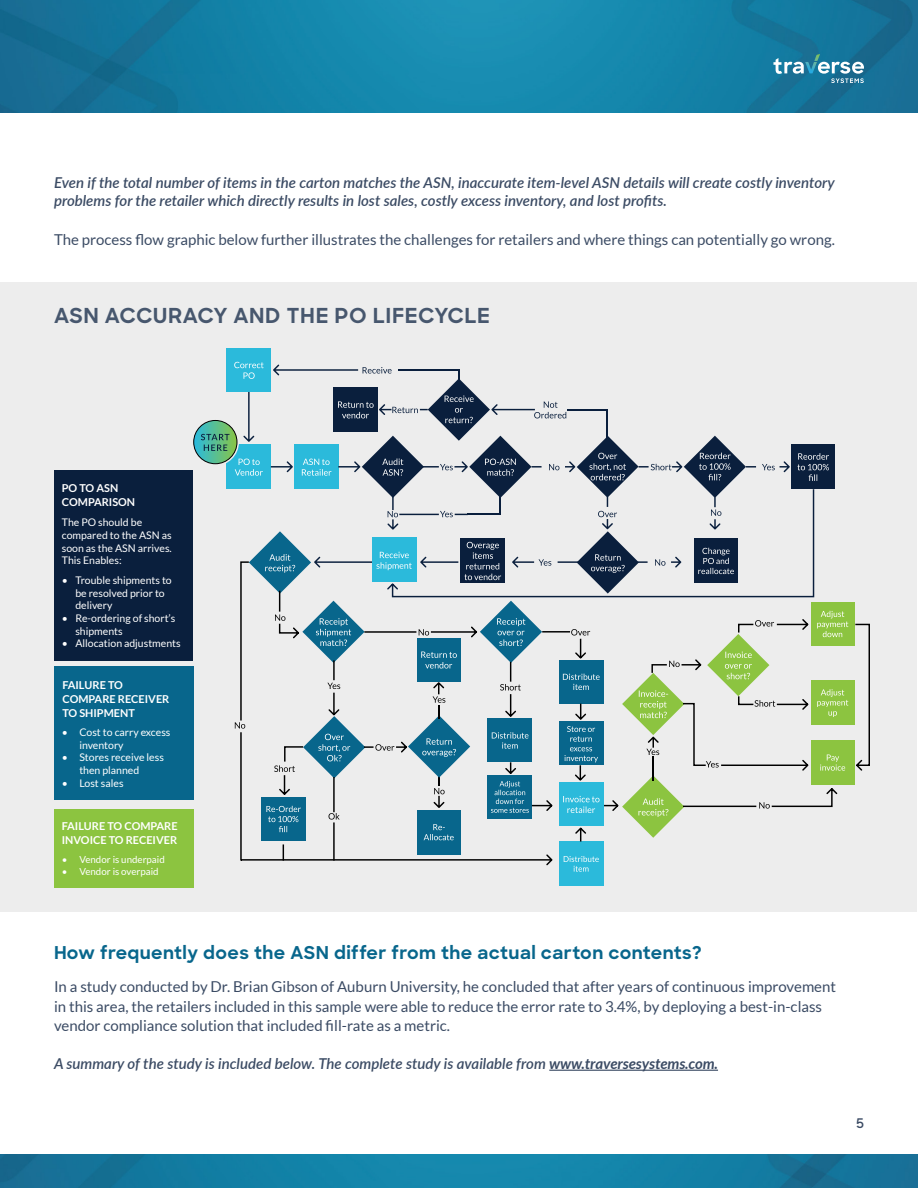
<style>
.page{position:relative;width:918px;height:1188px;background:#fff}
.page>*{position:absolute;margin:0;border:0;box-sizing:border-box;transform-origin:0 0}
.Small_section_Titles{font:700 21px "Sharp Sans";letter-spacing:.025em;color:#47576e}
.t1{font:700 18px "Sharp Sans";letter-spacing:.025em;color:#08668c}
.t2{font:15px/19.5px "Lato";color:#3b4b64}
.t3{font:italic 600 15px/18px "Lato";color:#3b4b64}
.t4{font:600 13.5px "Sharp Sans";color:#3b4b64}
.t5{font:700 10.95px/14.1px "Lato";color:#fff}
.t6{font:10.5px/12.6px "Lato";color:#fff}
.t7{font:9.75px "Lato";color:#fff}
.s1{font-weight:700}
</style>
<div class="page">
<img style="left:0;top:0;width:918px;height:112px">
<img style="left:0;top:1155px;width:918px;height:33px">
<svg style="left:773px;top:54px;width:91px;height:29px;background:#4790ad"></svg>
<div style="left:1px;top:283px;width:916px;height:629px;background:#ededed"></div>
<div style="left:54px;top:667px;width:139px;height:133px;background:#08668c"></div>
<div style="left:54px;top:809px;width:139px;height:78px;background:#8cc440"></div>
<div style="left:54px;top:470px;width:138px;height:190px;background:#0a1f3d"></div>
<div style="left:227px;top:348px;width:44px;height:44px;background:#2bbadb"></div>
<div style="left:811px;top:602px;width:44px;height:44px;background:#8cc440"></div>
<div style="left:811px;top:680px;width:44px;height:44px;background:#8cc440"></div>
<div style="left:811px;top:740px;width:44px;height:44px;background:#8cc440"></div>
<div style="left:559px;top:842px;width:44px;height:44px;background:#2bbadb"></div>
<svg style="left:855px;top:624px;width:15px;height:147px"></svg>
<svg style="left:192px;top:418px;width:47px;height:48px"></svg>
<svg style="left:194px;top:420px;width:43px;height:44px"></svg>
<div style="left:193px;top:420px;width:44px;height:44px;border:1px solid #000;border-radius:50%"></div>
<svg style="left:201px;top:362px;width:647px;height:510px"></svg>
<hr style="left:549px;top:1070px;width:169px;height:1px;background:#3b4b64">
<p class="t3" style="left:54px;top:172px;width:782px">Even if the total number of items in the carton matches the ASN, inaccurate item-level ASN details will create costly inventory problems for the retailer which directly results in lost sales, costly excess inventory, and lost profits.</p>
<p class="t2" style="left:54px;top:230px;width:782px">The process flow graphic below further illustrates the challenges for retailers and where things can potentially go wrong.</p>
<p class="Small_section_Titles" style="left:54px;top:300px;width:438px">ASN ACCURACY AND THE PO LIFECYCLE</p>
<p class="t5" style="left:62px;top:481px;width:75px">PO TO ASN<br>COMPARISON</p>
<p class="t6" style="left:62px;top:516px;width:111px">The PO should be compared to the ASN as soon as the ASN arrives.<br>This Enables:</p>
<p class="t6" style="left:75px;top:574px;width:98px;text-indent:-14px">• Trouble shipments to be resolved prior to delivery</p>
<p class="t6" style="left:75px;top:612px;width:102px;text-indent:-14px">• Re-ordering of short’s shipments</p>
<p class="t6" style="left:62px;top:637px;width:120px">• Allocation adjustments</p>
<p class="t5" style="left:62px;top:677px;width:108px">FAILURE TO<br>COMPARE RECEIVER<br>TO SHIPMENT</p>
<p class="t6" style="left:79px;top:726px;width:93px;text-indent:-18px">• Cost to carry excess inventory</p>
<p class="t6" style="left:79px;top:751px;width:86px;text-indent:-18px">• Stores receive less then planned</p>
<p class="t6" style="left:62px;top:776px;width:63px">• Lost sales</p>
<p class="t5" style="left:62px;top:818px;width:117px">FAILURE TO COMPARE<br>INVOICE TO RECEIVER</p>
<p class="t7" style="left:62px;top:854px;width:105px">• Vendor is underpaid</p>
<p class="t7" style="left:62px;top:866px;width:98px">• Vendor is overpaid</p>
<p class="t1" style="left:54px;top:939px;width:650px">How frequently does the ASN differ from the actual carton contents?</p>
<p class="t2" style="left:54px;top:977px;width:784px">In a study conducted by Dr. Brian Gibson of Auburn University, he concluded that after years of continuous improvement in this area, the retailers included in this sample were able to reduce the error rate to 3.4%, by deploying a best-in-class vendor compliance solution that included fill-rate as a metric.</p>
<p class="t3" style="left:54px;top:1054px;width:665px">A summary of the study is included below. The complete study is available from <span class="s1">www.traversesystems.com.</span></p>
<p class="t4" style="left:856px;top:1114px;width:9px">5</p>
</div>
